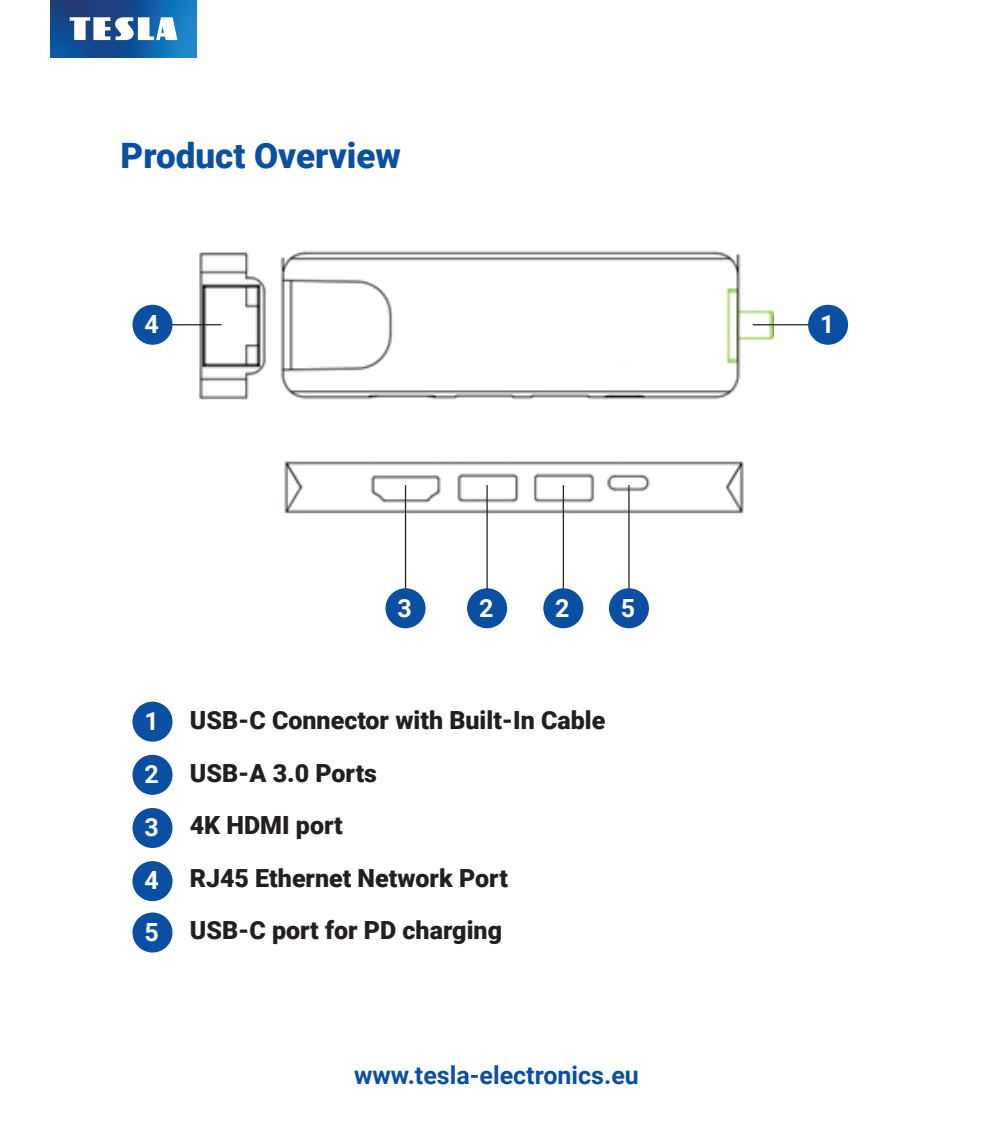
<style>
.page{position:relative;width:993px;height:1134px;background:#fff}
.page>*{position:absolute;margin:0;border:0;box-sizing:border-box;transform-origin:0 0}
.t1{font:900 35px "Roboto";color:#0a4fa2}
.t2{font:900 25px/52.5px "Roboto";color:#231f20}
.t3{font:700 25px "Roboto";color:#0a4fa2}
.t4{font:700 25px/53.2px "Roboto";color:#fff;text-align:justify}
</style>
<div class="page">
<img style="left:162px;top:250px;width:611px;height:280px">
<hr style="left:752px;top:324px;width:60px;height:1px;background:#231f20">
<div style="left:807px;top:305px;width:40px;height:40px;background:#0a4fa2;border-radius:50%"></div>
<hr style="left:562px;top:485px;width:1px;height:112px;background:#231f20">
<div style="left:543px;top:588px;width:40px;height:40px;background:#0a4fa2;border-radius:50%"></div>
<hr style="left:486px;top:485px;width:1px;height:112px;background:#231f20">
<div style="left:467px;top:588px;width:40px;height:40px;background:#0a4fa2;border-radius:50%"></div>
<hr style="left:405px;top:485px;width:1px;height:112px;background:#231f20">
<div style="left:385px;top:588px;width:40px;height:40px;background:#0a4fa2;border-radius:50%"></div>
<hr style="left:628px;top:485px;width:1px;height:112px;background:#231f20">
<div style="left:608px;top:588px;width:40px;height:40px;background:#0a4fa2;border-radius:50%"></div>
<hr style="left:151px;top:324px;width:70px;height:1px;background:#231f20">
<div style="left:132px;top:305px;width:40px;height:40px;background:#0a4fa2;border-radius:50%"></div>
<div style="left:132px;top:702px;width:40px;height:40px;background:#0a4fa2;border-radius:50%"></div>
<div style="left:132px;top:755px;width:40px;height:40px;background:#0a4fa2;border-radius:50%"></div>
<div style="left:132px;top:808px;width:40px;height:40px;background:#0a4fa2;border-radius:50%"></div>
<div style="left:132px;top:861px;width:40px;height:40px;background:#0a4fa2;border-radius:50%"></div>
<div style="left:132px;top:912px;width:40px;height:40px;background:#0a4fa2;border-radius:50%"></div>
<svg style="left:50px;top:0;width:147px;height:58px;background:#155a9e"></svg>
<svg style="left:70px;top:17px;width:107px;height:23px"></svg>
<h1 class="t1" style="left:120px;top:131px;width:282px">Product Overview</h1>
<p class="t4" style="left:144px;top:297px;width:16px">4</p>
<p class="t4" style="left:397px;top:580px;width:16px">3</p>
<p class="t4" style="left:479px;top:580px;width:16px">2</p>
<p class="t4" style="left:555px;top:580px;width:16px">2</p>
<p class="t4" style="left:620px;top:580px;width:16px">5</p>
<p class="t4" style="left:144px;top:693px;width:16px">1<br>2<br>3<br>4</p>
<p class="t2" style="left:190px;top:693px;width:417px">USB-C Connector with Built-In Cable<br>USB-A 3.0 Ports<br>4K HDMI port<br>RJ45 Ethernet Network Port<br>USB-C port for PD charging</p>
<p class="t4" style="left:144px;top:904px;width:16px">5</p>
<p class="t3" style="left:354px;top:1057px;width:286px">www.tesla-electronics.eu</p>
<p class="t4" style="left:819px;top:297px;width:16px">1</p>
</div>
